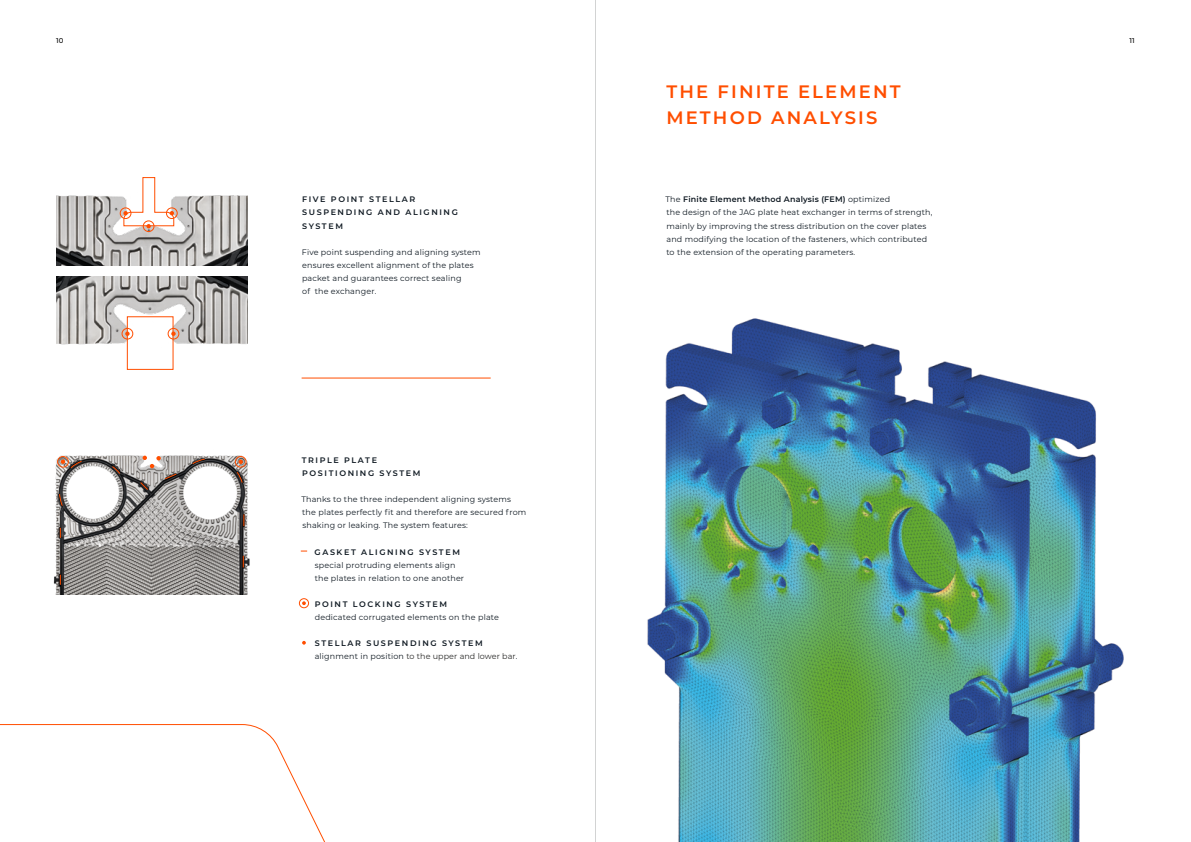
<style>
.page{position:relative;width:1191px;height:842px;background:#fff}
.page>*{position:absolute;margin:0;border:0;box-sizing:border-box;transform-origin:0 0}
.t1{font:600 18px/26.1px "Montserrat";letter-spacing:.12em;color:#ff4e00}
.t2{font:8px/13px "Montserrat";letter-spacing:.02em;color:#0e1821}
.t3{font:600 8px/13px "Montserrat";letter-spacing:.2em;color:#0e1821}
.t4{font:500 7px "Montserrat";color:#000}
.s1{font-weight:400}
.s2{font-weight:400;color:#282827}
.s3{font-weight:600}
</style>
<div class="page">
<svg style="left:0;top:724px;width:325px;height:118px"></svg>
<svg style="left:302px;top:601px;width:4px;height:4px"></svg>
<div style="left:299px;top:598px;width:10px;height:10px;border:1px solid #ff4e00;border-radius:50%"></div>
<svg style="left:302px;top:641px;width:4px;height:4px"></svg>
<img style="left:56px;top:195px;width:192px;height:71px">
<img style="left:56px;top:277px;width:192px;height:73px">
<div style="left:127px;top:316px;width:46px;height:54px;border:1px solid #ff4e00"></div>
<div style="left:166px;top:207px;width:12px;height:12px;border:1px solid #ff4e00;border-radius:50%"></div>
<svg style="left:125px;top:331px;width:5px;height:5px"></svg>
<div style="left:122px;top:328px;width:11px;height:11px;border:1px solid #ff4e00;border-radius:50%"></div>
<div style="left:120px;top:207px;width:11px;height:12px;border:1px solid #ff4e00;border-radius:50%"></div>
<svg style="left:171px;top:331px;width:5px;height:5px"></svg>
<div style="left:168px;top:328px;width:11px;height:11px;border:1px solid #ff4e00;border-radius:50%"></div>
<div style="left:143px;top:221px;width:11px;height:11px;border:1px solid #ff4e00;border-radius:50%"></div>
<svg style="left:123px;top:177px;width:51px;height:51px"></svg>
<img style="left:53px;top:455px;width:197px;height:139px">
<svg style="left:243px;top:514px;width:1px;height:12px"></svg>
<svg style="left:59px;top:493px;width:5px;height:14px"></svg>
<div style="left:57px;top:456px;width:12px;height:12px;border:1px solid #ff4e00;border-radius:50%"></div>
<svg style="left:238px;top:460px;width:5px;height:4px"></svg>
<div style="left:235px;top:456px;width:11px;height:12px;border:1px solid #ff4e00;border-radius:50%"></div>
<svg style="left:139px;top:456px;width:39px;height:35px"></svg>
<svg style="left:61px;top:459px;width:22px;height:10px"></svg>
<svg style="left:111px;top:465px;width:10px;height:10px"></svg>
<svg style="left:191px;top:458px;width:15px;height:7px"></svg>
<svg style="left:236px;top:471px;width:7px;height:13px"></svg>
<img style="left:647px;top:318px;width:477px;height:524px">
<hr style="left:302px;top:378px;width:188px;height:1px;background:#ff4e00">
<hr style="left:595px;top:0;width:1px;height:842px;background:#000">
<p class="t4" style="left:56px;top:35px;width:9px">10</p>
<p class="t4" style="left:1129px;top:35px;width:7px">11</p>
<p class="t3" style="left:302px;top:193px;width:157px">FIVE POINT STELLAR<br>SUSPENDING AND ALIGNING<br>SYSTEM</p>
<p class="t2" style="left:302px;top:245px;width:180px">Five point suspending and aligning system ensures excellent alignment of the plates packet and guarantees correct sealing<br>of the exchanger.</p>
<p class="t3" style="left:302px;top:453px;width:120px">TRIPLE PLATE<br>POSITIONING SYSTEM</p>
<p class="t2" style="left:301px;top:493px;width:226px">Thanks to the three independent aligning systems the plates perfectly fit and therefore are secured from shaking or leaking. The system features:</p>
<p class="t3" style="left:315px;top:545px;width:147px">GASKET ALIGNING SYSTEM</p>
<p class="t2" style="left:315px;top:558px;width:151px">special protruding elements align the plates in relation to one another</p>
<p class="t3" style="left:315px;top:597px;width:134px">POINT LOCKING SYSTEM</p>
<p class="t2" style="left:315px;top:610px;width:186px">dedicated corrugated elements on the plate</p>
<p class="t3" style="left:315px;top:636px;width:204px">STELLAR SUSPENDING SYSTEM <span class="s1">alignment in position</span> <span class="s2">to the upper and lower bar</span><span class="s1">.</span></p>
<h1 class="t1" style="left:666px;top:78px;width:236px">THE FINITE ELEMENT<br>METHOD ANALYSIS</h1>
<p class="t2" style="left:665px;top:193px;width:268px">The <span class="s3">Finite Element Method Analysis (FEM)</span> optimized<br>the design of the JAG plate heat exchanger in terms of strength, mainly by improving the stress distribution on the cover plates and modifying the location of the fasteners, which contributed to the extension of the operating parameters.</p>
</div>
